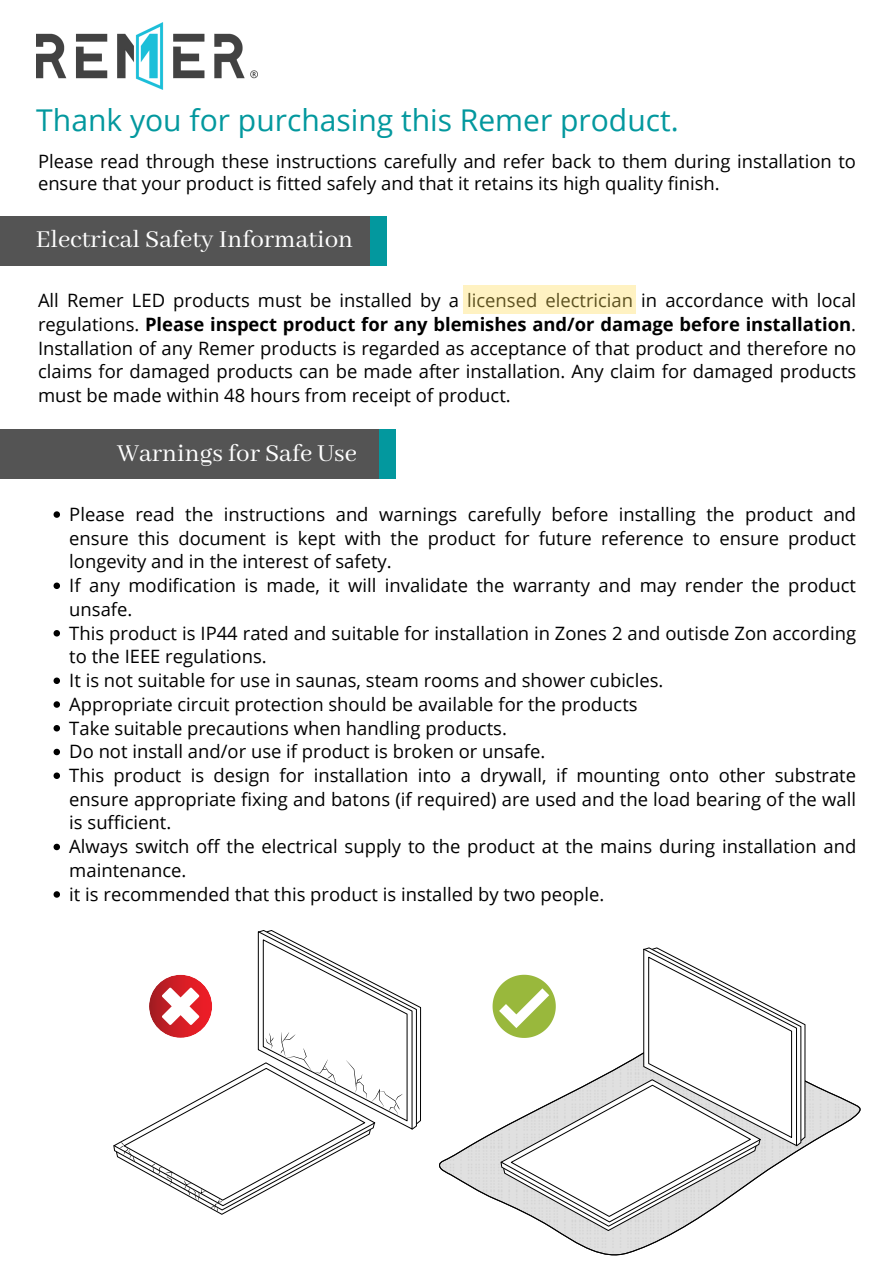
<style>
.page{position:relative;width:894px;height:1264px;background:#fff}
.page>*{position:absolute;margin:0;border:0;box-sizing:border-box;transform-origin:0 0}
.t1{font:30px "Open Sans";color:#03989e}
.t2{font:27px "Abhaya Libre";color:#fff}
.t3{font:18.45px/23.7px "Open Sans";color:#000}
.s1{font-weight:700}
</style>
<div class="page">
<img style="left:36px;top:23px;width:221px;height:66px">
<div style="left:9px;top:216px;width:378px;height:49px;background:#03989e"></div>
<div style="left:0;top:216px;width:369px;height:49px;background:#545454"></div>
<div style="left:17px;top:429px;width:378px;height:50px;background:#03989e"></div>
<div style="left:0;top:429px;width:378px;height:50px;background:#545454"></div>
<svg style="left:54px;top:511px;width:6px;height:7px"></svg>
<svg style="left:54px;top:582px;width:6px;height:7px"></svg>
<svg style="left:54px;top:630px;width:6px;height:6px"></svg>
<svg style="left:54px;top:677px;width:6px;height:7px"></svg>
<svg style="left:54px;top:701px;width:6px;height:6px"></svg>
<svg style="left:54px;top:725px;width:6px;height:6px"></svg>
<svg style="left:54px;top:748px;width:6px;height:7px"></svg>
<svg style="left:54px;top:772px;width:6px;height:7px"></svg>
<svg style="left:54px;top:843px;width:6px;height:7px"></svg>
<svg style="left:54px;top:891px;width:6px;height:6px"></svg>
<div style="left:463px;top:285px;width:172px;height:29px;background:#fff2c2"></div>
<svg style="left:439px;top:1024px;width:422px;height:232px"></svg>
<svg style="left:492px;top:947px;width:313px;height:284px"></svg>
<svg style="left:113px;top:930px;width:308px;height:284px"></svg>
<p class="t1" style="left:36px;top:99px;width:643px">Thank you for purchasing this Remer product.</p>
<p class="t3" style="left:38px;top:149px;width:819px;line-height:22.5px">Please read through these instructions carefully and refer back to them during installation to ensure that your product is fitted safely and that it retains its high quality finish.</p>
<p class="t2" style="left:36px;top:224px;width:319px">Electrical Safety Information</p>
<p class="t3" style="left:38px;top:288px;width:819px;text-align:justify">All Remer LED products must be installed by a licensed electrician in accordance with local regulations. <span class="s1">Please inspect product for any blemishes and/or damage before installation</span>.<br>Installation of any Remer products is regarded as acceptance of that product and therefore no claims for damaged products can be made after installation. Any claim for damaged products must be made within 48 hours from receipt of product.</p>
<p class="t2" style="left:117px;top:438px;width:241px">Warnings for Safe Use</p>
<p class="t3" style="left:69px;top:502px;width:788px;text-align:justify">Please read the instructions and warnings carefully before installing the product and ensure this document is kept with the product for future reference to ensure product longevity and in the interest of safety.</p>
<p class="t3" style="left:69px;top:573px;width:788px">If any modification is made, it will invalidate the warranty and may render the product unsafe.</p>
<p class="t3" style="left:69px;top:620px;width:788px">This product is IP44 rated and suitable for installation in Zones 2 and outisde Zon according to the IEEE regulations.</p>
<p class="t3" style="left:69px;top:668px;width:595px">It is not suitable for use in saunas, steam rooms and shower cubicles.</p>
<p class="t3" style="left:69px;top:691px;width:569px">Appropriate circuit protection should be available for the products</p>
<p class="t3" style="left:69px;top:715px;width:439px">Take suitable precautions when handling products.</p>
<p class="t3" style="left:69px;top:739px;width:477px">Do not install and/or use if product is broken or unsafe.</p>
<p class="t3" style="left:69px;top:763px;width:788px;text-align:justify">This product is design for installation into a drywall, if mounting onto other substrate ensure appropriate fixing and batons (if required) are used and the load bearing of the wall is sufficient.</p>
<p class="t3" style="left:69px;top:834px;width:788px">Always switch off the electrical supply to the product at the mains during installation and maintenance.</p>
<p class="t3" style="left:69px;top:881px;width:536px">it is recommended that this product is installed by two people.</p>
</div>
